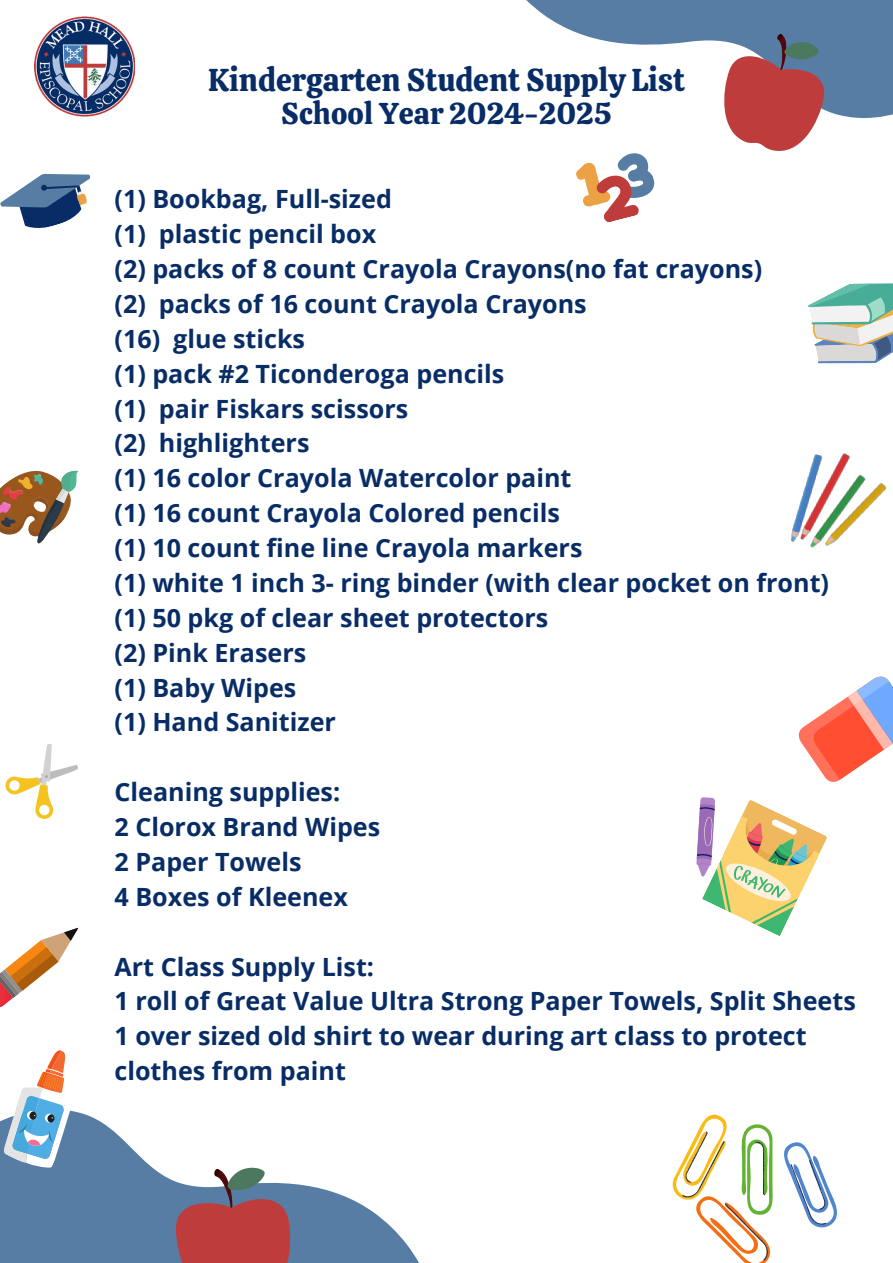
<style>
.page{position:relative;width:893px;height:1263px;background:#fff}
.page>*{position:absolute;margin:0;border:0;box-sizing:border-box;transform-origin:0 0}
.t1{font:31.5px "Calistoga";color:#082d66}
.t2{font:30px "Calistoga";color:#082d66}
.t3{font:700 25.12px "Open Sans";color:#082d66}
</style>
<div class="page">
<svg style="left:526px;top:0;width:367px;height:118px;fill:#577da5"></svg>
<svg style="left:0;top:1120px;width:419px;height:143px;fill:#577da5"></svg>
<svg style="left:0;top:173px;width:91px;height:55px"></svg>
<svg style="left:5px;top:744px;width:73px;height:75px"></svg>
<svg style="left:672px;top:1114px;width:165px;height:149px"></svg>
<svg style="left:0;top:927px;width:78px;height:81px"></svg>
<svg style="left:808px;top:283px;width:85px;height:81px"></svg>
<svg style="left:173px;top:1165px;width:123px;height:98px"></svg>
<svg style="left:576px;top:153px;width:79px;height:69px"></svg>
<svg style="left:0;top:470px;width:79px;height:74px"></svg>
<svg style="left:709px;top:33px;width:124px;height:118px"></svg>
<svg style="left:696px;top:676px;width:197px;height:260px"></svg>
<img style="left:791px;top:453px;width:95px;height:95px">
<img style="left:35px;top:16px;width:99px;height:101px">
<svg style="left:0;top:1050px;width:98px;height:124px"></svg>
<p class="t1" style="left:208px;top:59px;width:478px">Kindergarten Student Supply List</p>
<p class="t2" style="left:281px;top:94px;width:332px">School Year 2024-2025</p>
<p class="t3" style="left:114px;top:181px;width:279px">(1) Bookbag, Full-sized</p>
<p class="t3" style="left:114px;top:216px;width:263px">(1) plastic pencil box</p>
<p class="t3" style="left:114px;top:251px;width:649px">(2) packs of 8 count Crayola Crayons(no fat crayons)</p>
<h1 class="t3" style="left:114px;top:286px;width:474px">(2) packs of 16 count Crayola Crayons</h1>
<p class="t3" style="left:114px;top:321px;width:192px">(16) glue sticks</p>
<p class="t3" style="left:114px;top:356px;width:391px">(1) pack #2 Ticonderoga pencils</p>
<p class="t3" style="left:114px;top:391px;width:295px">(1) pair Fiskars scissors</p>
<p class="t3" style="left:114px;top:426px;width:196px">(2) highlighters</p>
<p class="t3" style="left:114px;top:460px;width:458px">(1) 16 color Crayola Watercolor paint</p>
<p class="t3" style="left:114px;top:495px;width:447px">(1) 16 count Crayola Colored pencils</p>
<p class="t3" style="left:114px;top:530px;width:469px">(1) 10 count fine line Crayola markers</p>
<p class="t3" style="left:114px;top:565px;width:716px">(1) white 1 inch 3- ring binder (with clear pocket on front)</p>
<p class="t3" style="left:114px;top:600px;width:435px">(1) 50 pkg of clear sheet protectors</p>
<p class="t3" style="left:114px;top:635px;width:193px">(2) Pink Erasers</p>
<p class="t3" style="left:114px;top:670px;width:183px">(1) Baby Wipes</p>
<p class="t3" style="left:114px;top:705px;width:223px">(1) Hand Sanitizer</p>
<p class="t3" style="left:114px;top:774px;width:227px">Cleaning supplies:</p>
<p class="t3" style="left:114px;top:809px;width:267px">2 Clorox Brand Wipes</p>
<p class="t3" style="left:114px;top:844px;width:189px">2 Paper Towels</p>
<p class="t3" style="left:114px;top:879px;width:235px">4 Boxes of Kleenex</p>
<p class="t3" style="left:114px;top:949px;width:261px">Art Class Supply List:</p>
<p class="t3" style="left:114px;top:984px;width:743px">1 roll of Great Value Ultra Strong Paper Towels, Split Sheets</p>
<p class="t3" style="left:114px;top:1018px;width:694px">1 over sized old shirt to wear during art class to protect</p>
<p class="t3" style="left:114px;top:1053px;width:233px">clothes from paint</p>
</div>
